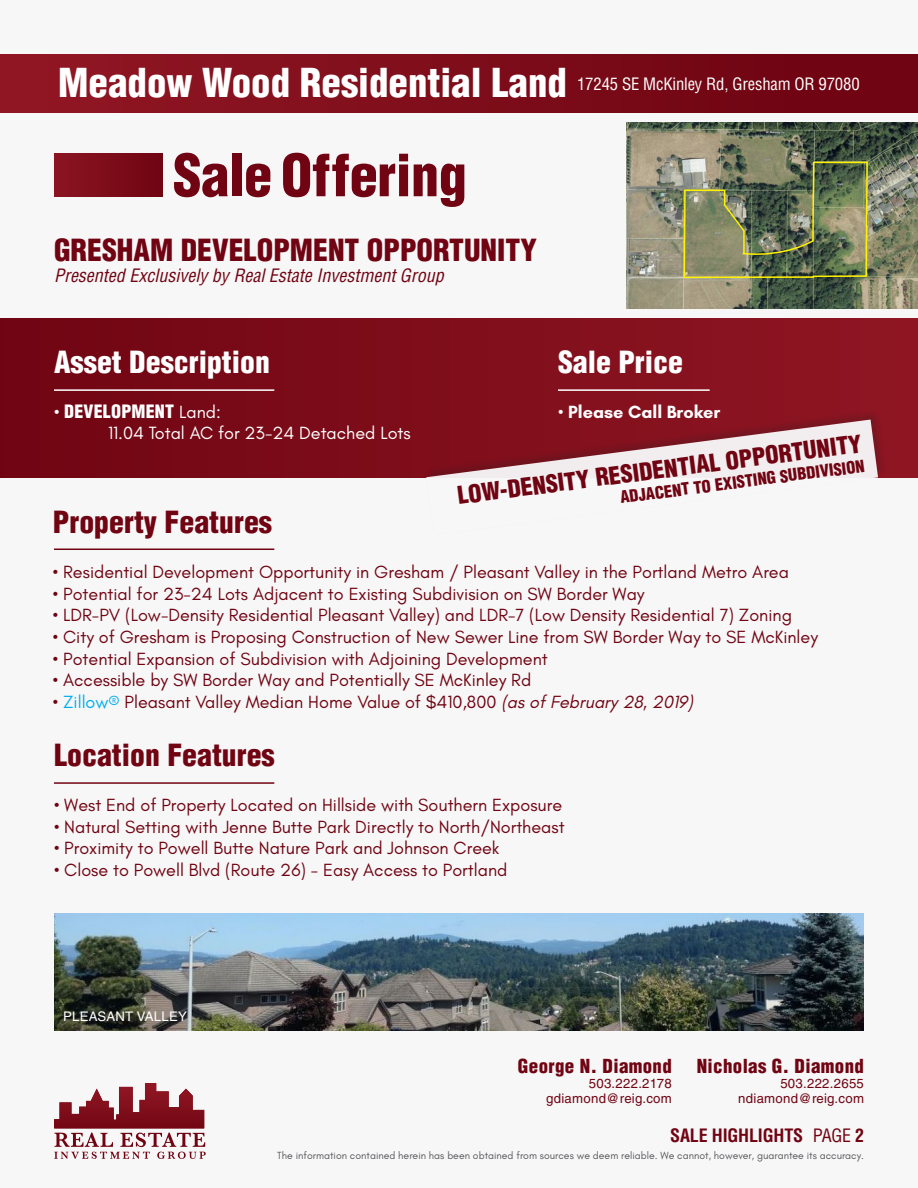
<style>
.page{position:relative;width:918px;height:1188px;background:#f7f7f8}
.page>*{position:absolute;margin:0;border:0;box-sizing:border-box;transform-origin:0 0}
.t1{font:900 condensed 56.7px "Helvetica LT Std";letter-spacing:-.01em;color:#710412}
.t2{font:900 condensed 39px "Helvetica LT Std";color:#fff}
.t3{font:900 condensed 29.85px "Helvetica LT Std";color:#710412}
.t4{font:900 condensed 29.85px "Helvetica LT Std";color:#fff}
.t5{font:900 condensed 24px "Helvetica LT Std";color:#710412}
.t6{font:900 condensed 18.9px "Helvetica LT Std";letter-spacing:.02em;color:#710412}
.t7{font:18px "Glacial Indifference";color:#710412}
.t8{font:italic condensed 18px "Helvetica LT Std";color:#710412}
.t9{font:18px "Glacial Indifference";color:#fff}
.t10{font:900 condensed 18px "Helvetica LT Std";letter-spacing:.01em;color:#fff}
.t11{font:700 18px "Glacial Indifference";color:#fff}
.t12{font:700 condensed 18px "Helvetica LT Std";letter-spacing:-.01em;color:#710412}
.t13{font:condensed 18px "Helvetica LT Std";color:#710412}
.t14{font:condensed 16.65px "Helvetica LT Std";letter-spacing:-.01em;color:#fff}
.t15{font:900 condensed 16.5px "Helvetica LT Std";color:#710412}
.t16{font:13.2px "Helvetica LT Std";letter-spacing:.02em;color:#710412}
.t17{font:13.2px "Helvetica LT Std";letter-spacing:.02em;color:#fff}
.t18{font:10.5px "Glacial Indifference";color:#57585a}
.s1{font-family:"Glacial Indifference";font-weight:400;font-stretch:normal}
.s2{font-weight:400}
.s3{color:#00aeef}
.s4{font-size:15px;color:#00aeef}
.s5{font-style:italic}
.s6{font-weight:700}
</style>
<div class="page">
<svg style="left:54px;top:1083px;width:152px;height:76px"></svg>
<div style="left:0;top:54px;width:918px;height:58px;background:linear-gradient(to right,#911724,#6d0210)"></div>
<div style="left:54px;top:154px;width:109px;height:42px;background:linear-gradient(to right,#8b1521,#700412)"></div>
<img style="left:626px;top:122px;width:292px;height:187px">
<div style="left:0;top:319px;width:918px;height:158px;background:linear-gradient(to right,#710513,#8f1623)"></div>
<hr style="left:54px;top:549px;width:220px;height:1px;background:#710412">
<hr style="left:54px;top:782px;width:220px;height:2px;background:#710412">
<hr style="left:54px;top:389px;width:220px;height:2px;background:#fff">
<hr style="left:558px;top:389px;width:152px;height:2px;background:#fff">
<img style="left:54px;top:914px;width:810px;height:116px">
<div style="left:425px;top:408px;width:463px;height:128px;background:#231f20;opacity:.22"></div>
<svg style="left:426px;top:420px;width:452px;height:115px"></svg>
<img style="left:683px;top:161px;width:186px;height:118px">
<h2 class="t2" style="left:58px;top:58px;width:510px">Meadow Wood Residential Land</h2>
<p class="t14" style="left:577px;top:74px;width:284px">17245 SE McKinley Rd, Gresham OR 97080</p>
<p class="t1" style="left:173px;top:140px;width:295px">Sale Offering</p>
<p class="t3" style="left:54px;top:231px;width:484px">GRESHAM DEVELOPMENT OPPORTUNITY</p>
<p class="t8" style="left:54px;top:265px;width:391px">Presented Exclusively by Real Estate Investment Group</p>
<p class="t4" style="left:54px;top:343px;width:217px">Asset Description</p>
<p class="t10" style="left:54px;top:400px;width:168px"><span class="s1">•</span> DEVELOPMENT <span class="s1">Land:</span></p>
<p class="t9" style="left:108px;top:423px;width:304px">11.04 Total AC for 23-24 Detached Lots</p>
<p class="t4" style="left:558px;top:343px;width:126px">Sale Price</p>
<p class="t11" style="left:558px;top:400px;width:164px"><span class="s2">•</span> Please Call Broker</p>
<p class="t5" style="left:456px;top:479px;width:409px;rotate:-7deg">LOW-DENSITY RESIDENTIAL OPPORTUNITY</p>
<p class="t15" style="left:619px;top:486px;width:248px;rotate:-7deg">ADJACENT TO EXISTING SUBDIVISION</p>
<p class="t3" style="left:53px;top:503px;width:221px">Property Features</p>
<p class="t7" style="left:53px;top:562px;width:738px">• Residential Development Opportunity in Gresham / Pleasant Valley in the Portland Metro Area</p>
<p class="t7" style="left:53px;top:584px;width:593px">• Potential for 23-24 Lots Adjacent to Existing Subdivision on SW Border Way</p>
<p class="t7" style="left:53px;top:605px;width:741px">• LDR-PV (Low-Density Residential Pleasant Valley) and LDR-7 (Low Density Residential 7) Zoning</p>
<p class="t7" style="left:53px;top:627px;width:767px">• City of Gresham is Proposing Construction of New Sewer Line from SW Border Way to SE McKinley</p>
<p class="t7" style="left:53px;top:648px;width:496px">• Potential Expansion of Subdivision with Adjoining Development</p>
<p class="t7" style="left:53px;top:670px;width:480px">• Accessible by SW Border Way and Potentially SE McKinley Rd</p>
<p class="t7" style="left:53px;top:692px;width:642px">• <span class="s3">Zillow</span><span class="s4">®</span> Pleasant Valley Median Home Value of $410,800 <span class="s5">(as of February 28, 2019)</span></p>
<p class="t3" style="left:54px;top:736px;width:222px">Location Features</p>
<p class="t7" style="left:54px;top:795px;width:510px">• West End of Property Located on Hillside with Southern Exposure</p>
<p class="t7" style="left:54px;top:817px;width:512px">• Natural Setting with Jenne Butte Park Directly to North/Northeast</p>
<p class="t7" style="left:54px;top:838px;width:447px">• Proximity to Powell Butte Nature Park and Johnson Creek</p>
<p class="t7" style="left:54px;top:860px;width:455px">• Close to Powell Blvd (Route 26) - Easy Access to Portland</p>
<p class="t17" style="left:63px;top:1008px;width:125px">PLEASANT VALLEY</p>
<p class="t6" style="left:518px;top:1054px;width:155px">George N. Diamond</p>
<p class="t16" style="left:589px;top:1076px;width:85px">503.222.2178</p>
<p class="t16" style="left:546px;top:1090px;width:127px">gdiamond@reig.com</p>
<p class="t6" style="left:697px;top:1054px;width:169px">Nicholas G. Diamond</p>
<p class="t16" style="left:780px;top:1076px;width:85px">503.222.2655</p>
<p class="t16" style="left:738px;top:1090px;width:127px">ndiamond@reig.com</p>
<p class="t12" style="left:670px;top:1124px;width:135px">SALE HIGHLIGHTS</p>
<p class="t13" style="left:813px;top:1124px;width:53px">PAGE <span class="s6">2</span></p>
<p class="t18" style="left:277px;top:1149px;width:588px">The information contained herein has been obtained from sources we deem reliable. We cannot, however, guarantee its accuracy.</p>
</div>
